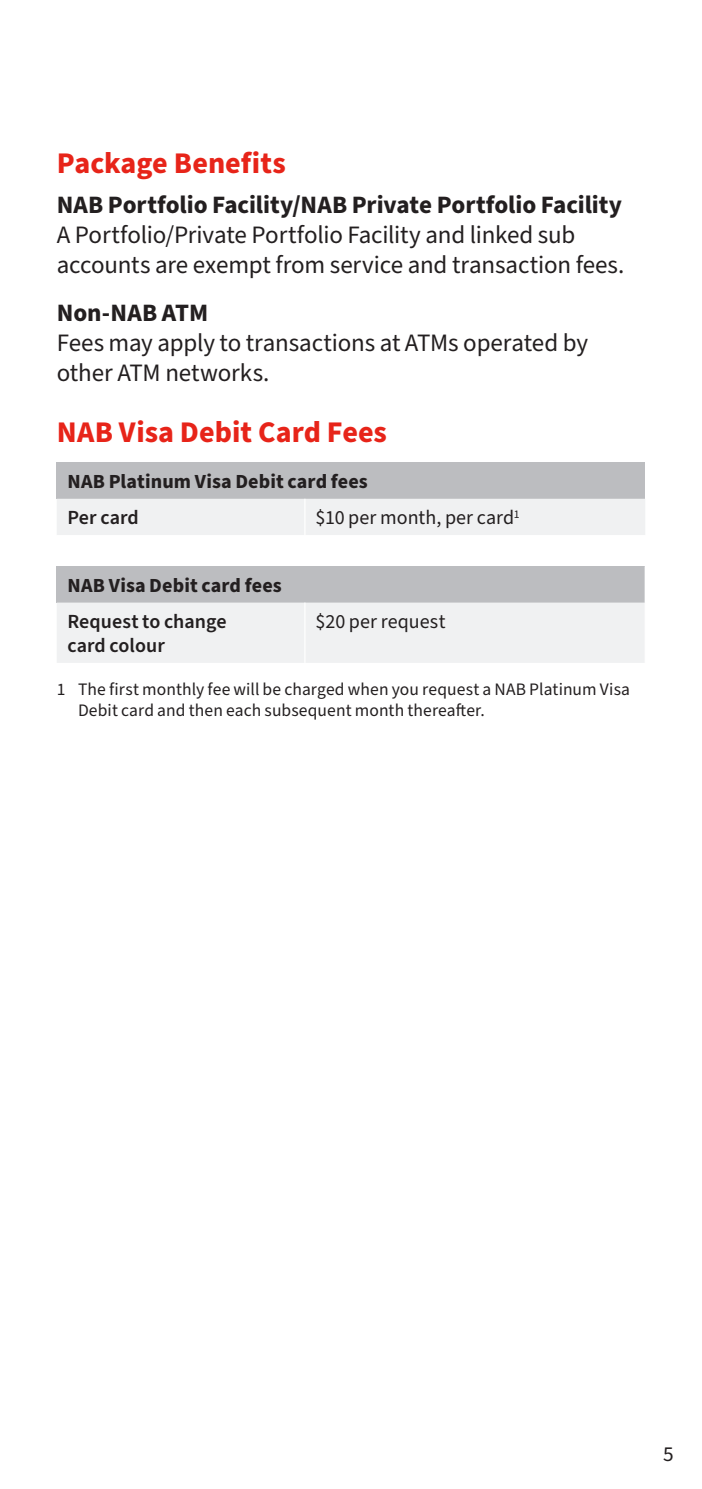
<style>
.page{position:relative;width:702px;height:1489px;background:#fff}
.page>*{position:absolute;margin:0;border:0;box-sizing:border-box;transform-origin:0 0}
.t1{font:700 30px "Source Sans Pro";color:#e72419}
.t2{font:25px/30px "Source Sans Pro";letter-spacing:-.01em;color:#231f20}
.t3{font:700 25px "Source Sans Pro";letter-spacing:-.005em;color:#231f20}
.t4{font:21.25px "Source Sans Pro";color:#231f20}
.t5{font:700 20px "Source Sans Pro";letter-spacing:.005em;color:#231f20}
.t6{font:20px "Source Sans Pro";letter-spacing:.005em;color:#231f20}
.t7{font:600 20px/24px "Source Sans Pro";color:#231f20}
.t8{font:17.5px/21px "Source Sans Pro";letter-spacing:.005em;color:#231f20}
</style>
<div class="page">
<div style="left:57px;top:462px;width:588px;height:36px;background:#bcbdc0"></div>
<div style="left:57px;top:498px;width:588px;height:37px;background:#f0f1f2"></div>
<hr style="left:304px;top:498px;width:1px;height:37px;background:#fff">
<div style="left:57px;top:566px;width:588px;height:36px;background:#bcbdc0"></div>
<div style="left:57px;top:602px;width:587px;height:61px;background:#f0f1f2"></div>
<hr style="left:644px;top:566px;width:2px;height:36px;background:#fff">
<hr style="left:304px;top:602px;width:1px;height:61px;background:#fff">
<p class="t1" style="left:57px;top:142px;width:230px">Package Benefits</p>
<p class="t3" style="left:57px;top:188px;width:566px">NAB Portfolio Facility/NAB Private Portfolio Facility</p>
<p class="t2" style="left:57px;top:221px;width:569px">A Portfolio/Private Portfolio Facility and linked sub accounts are exempt from service and transaction fees.</p>
<p class="t3" style="left:57px;top:296px;width:153px">Non-NAB ATM</p>
<p class="t2" style="left:57px;top:328px;width:533px">Fees may apply to transactions at ATMs operated by other ATM networks.</p>
<p class="t1" style="left:57px;top:411px;width:332px">NAB Visa Debit Card Fees</p>
<p class="t5" style="left:67px;top:468px;width:302px">NAB Platinum Visa Debit card fees</p>
<p class="t7" style="left:67px;top:506px;width:73px">Per card</p>
<p class="t6" style="left:315px;top:504px;width:205px">$10 per month, per card<sup>1</sup></p>
<p class="t5" style="left:67px;top:571px;width:216px">NAB Visa Debit card fees</p>
<p class="t7" style="left:67px;top:610px;width:161px">Request to change card colour</p>
<p class="t6" style="left:315px;top:608px;width:131px">$20 per request</p>
<p class="t8" style="left:78px;top:679px;width:553px;text-indent:-21px">1 The first monthly fee will be charged when you request a NAB Platinum Visa<br>Debit card and then each subsequent month thereafter.</p>
<p class="t4" style="left:663px;top:1439px;width:12px">5</p>
</div>
